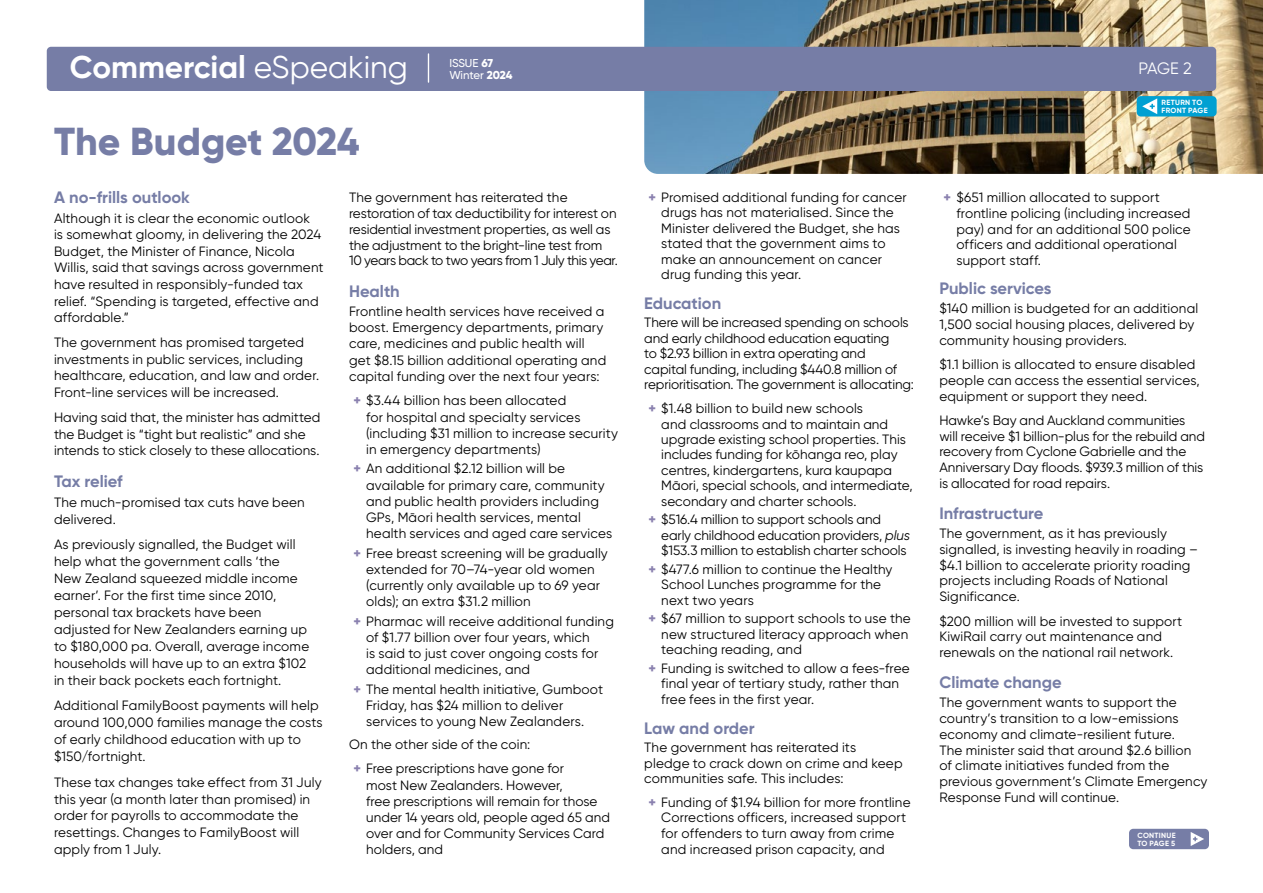
<style>
.page{position:relative;width:1263px;height:893px;background:#fff}
.page>*{position:absolute;margin:0;border:0;box-sizing:border-box;transform-origin:0 0}
.t1{font:800 39px "Gilroy";color:#767da6}
.t2{font:700 31.5px "Gilroy";color:#fff}
.t3{font:700 16.5px "Gilroy";color:#767da6}
.t4{font:16.5px "Gilroy";color:#fff}
.t5{font:13.5px/15.8px "Gilroy";letter-spacing:.01em;color:#000}
.t6{font:13.5px/15.8px "Gilroy";letter-spacing:-.01em;color:#000}
.t7{font:500 11.4px/12.5px "Gilroy";color:#fff}
.t8{font:700 7.5px/7.5px "Gilroy";letter-spacing:.035em;color:#fff}
.s1{font-weight:400}
.s2{font-weight:800}
.s3{font-weight:800;color:#8a81af}
.s4{font-style:italic}
</style>
<div class="page">
<img style="left:644px;top:0;width:619px;height:174px">
<div style="left:47px;top:47px;width:1169px;height:44px;background:#767da6;border-radius:4px"></div>
<svg style="left:428px;top:54px;width:1px;height:28px"></svg>
<div style="left:1137px;top:96px;width:79px;height:21px;background:#00a0d2;border-radius:4px"></div>
<svg style="left:1142px;top:98px;width:15px;height:16px"></svg>
<div style="left:1129px;top:829px;width:80px;height:20px;background:#767da6;border-radius:4px"></div>
<svg style="left:1191px;top:832px;width:13px;height:14px"></svg>
<h2 class="t2" style="left:70px;top:48px;width:340px">Commercial <span class="s1">eSpeaking</span></h2>
<p class="t4" style="left:1138px;top:58px;width:55px">PAGE 2</p>
<p class="t7" style="left:449px;top:56px;width:65px">ISSUE <span class="s2">67<br></span>Winter <span class="s2">2024</span></p>
<h1 class="t1" style="left:54px;top:116px;width:307px">The Budget 2024</h1>
<p class="t3" style="left:54px;top:187px;width:137px">A no-frills outlook</p>
<p class="t5" style="left:54px;top:209px;width:271px;line-height:16.6px">Although it is clear the economic outlook<br>is somewhat gloomy, in delivering the 2024<br>Budget, the Minister of Finance, Nicola Willis, said that savings across government have resulted in responsibly-funded tax relief. “Spending is targeted, effective and affordable.”</p>
<p class="t5" style="left:54px;top:334px;width:267px;line-height:16.6px">The government has promised targeted investments in public services, including healthcare, education, and law and order.<br>Front-line services will be increased.</p>
<p class="t5" style="left:54px;top:409px;width:268px;line-height:16.6px">Having said that, the minister has admitted the Budget is “tight but realistic” and she intends to stick closely to these allocations.</p>
<p class="t3" style="left:54px;top:470px;width:70px">Tax relief</p>
<p class="t5" style="left:54px;top:493px;width:252px;line-height:17px">The much-promised tax cuts have been delivered.</p>
<p class="t5" style="left:54px;top:536px;width:257px;line-height:17px">As previously signalled, the Budget will help what the government calls ‘the New Zealand squeezed middle income earner’. For the first time since 2010, personal tax brackets have been adjusted for New Zealanders earning up to $180,000 pa. Overall, average income households will have up to an extra $102 in their back pockets each fortnight.</p>
<p class="t5" style="left:54px;top:697px;width:270px;line-height:17px">Additional FamilyBoost payments will help around 100,000 families manage the costs of early childhood education with up to $150/fortnight.</p>
<p class="t5" style="left:54px;top:773px;width:269px;line-height:17px">These tax changes take effect from 31 July this year (a month later than promised) in order for payrolls to accommodate the resettings. Changes to FamilyBoost will apply from 1 July.</p>
<p class="t6" style="left:349px;top:189px;width:270px">The government has reiterated the restoration of tax deductibility for interest on residential investment properties, as well as the adjustment to the bright-line test from 10 years back to two years from 1 July this year.</p>
<p class="t3" style="left:349px;top:280px;width:52px">Health</p>
<p class="t5" style="left:349px;top:303px;width:259px;line-height:16.2px">Frontline health services have received a boost. Emergency departments, primary care, medicines and public health will get $8.15 billion additional operating and capital funding over the next four years:</p>
<p class="t5" style="left:366px;top:392px;width:253px;line-height:16.2px;text-indent:-13px"><span class="s3">+</span> $3.44 billion has been allocated<br>for hospital and specialty services (including $31 million to increase security in emergency departments)</p>
<p class="t5" style="left:366px;top:460px;width:248px;line-height:16.2px;text-indent:-13px"><span class="s3">+</span> An additional $2.12 billion will be available for primary care, community and public health providers including GPs, Māori health services, mental health services and aged care services</p>
<p class="t5" style="left:366px;top:545px;width:243px;line-height:16.2px;text-indent:-13px"><span class="s3">+</span> Free breast screening will be gradually extended for 70–74-year old women (currently only available up to 69 year olds); an extra $31.2 million</p>
<p class="t5" style="left:366px;top:613px;width:249px;line-height:16.2px;text-indent:-13px"><span class="s3">+</span> Pharmac will receive additional funding of $1.77 billion over four years, which<br>is said to just cover ongoing costs for additional medicines, and</p>
<p class="t5" style="left:366px;top:681px;width:238px;line-height:16.2px;text-indent:-13px"><span class="s3">+</span> The mental health initiative, Gumboot<br>Friday, has $24 million to deliver services to young New Zealanders.</p>
<p class="t5" style="left:353px;top:731px;width:212px;line-height:24.8px;text-indent:-4px">On the other side of the coin:<br><span class="s3">+</span> Free prescriptions have gone for</p>
<p class="t5" style="left:366px;top:776px;width:245px;line-height:16.2px">most New Zealanders. However,<br>free prescriptions will remain for those under 14 years old, people aged 65 and over and for Community Services Card holders, and</p>
<p class="t8" style="left:1161px;top:99px;width:48px">RETURN TO<br>FRONT PAGE</p>
<p class="t5" style="left:661px;top:189px;width:247px;text-indent:-13px"><span class="s3">+</span> Promised additional funding for cancer drugs has not materialised. Since the Minister delivered the Budget, she has stated that the government aims to make an announcement on cancer drug funding this year.</p>
<p class="t3" style="left:644px;top:293px;width:79px">Education</p>
<p class="t6" style="left:644px;top:315px;width:271px">There will be increased spending on schools and early childhood education equating<br>to $2.93 billion in extra operating and<br>capital funding, including $440.8 million of reprioritisation. The government is allocating:</p>
<p class="t5" style="left:661px;top:400px;width:253px;text-indent:-13px"><span class="s3">+</span> $1.48 billion to build new schools<br>and classrooms and to maintain and upgrade existing school properties. This includes funding for kōhanga reo, play centres, kindergartens, kura kaupapa Māori, special schools, and intermediate, secondary and charter schools.</p>
<p class="t5" style="left:661px;top:512px;width:250px;text-indent:-13px"><span class="s3">+</span> $516.4 million to support schools and early childhood education providers, <span class="s4">plus </span>$153.3 million to establish charter schools</p>
<p class="t5" style="left:661px;top:561px;width:233px;text-indent:-13px"><span class="s3">+</span> $477.6 million to continue the Healthy<br>School Lunches programme for the next two years</p>
<p class="t5" style="left:661px;top:611px;width:251px;text-indent:-13px"><span class="s3">+</span> $67 million to support schools to use the new structured literacy approach when teaching reading, and</p>
<p class="t5" style="left:661px;top:660px;width:250px;text-indent:-13px"><span class="s3">+</span> Funding is switched to allow a fees-free final year of tertiary study, rather than free fees in the first year.</p>
<p class="t3" style="left:644px;top:717px;width:112px">Law and order</p>
<p class="t5" style="left:644px;top:740px;width:260px">The government has reiterated its pledge to crack down on crime and keep communities safe. This includes:</p>
<p class="t5" style="left:661px;top:794px;width:251px;text-indent:-13px"><span class="s3">+</span> Funding of $1.94 billion for more frontline Corrections officers, increased support for offenders to turn away from crime and increased prison capacity, and</p>
<p class="t5" style="left:956px;top:189px;width:236px;text-indent:-13px"><span class="s3">+</span> $651 million allocated to support frontline policing (including increased pay) and for an additional 500 police officers and additional operational support staff.</p>
<p class="t3" style="left:939px;top:278px;width:114px">Public services</p>
<p class="t5" style="left:939px;top:301px;width:260px">$140 million is budgeted for an additional<br>1,500 social housing places, delivered by community housing providers.</p>
<p class="t5" style="left:939px;top:356px;width:262px">$1.1 billion is allocated to ensure disabled people can access the essential services, equipment or support they need.</p>
<p class="t5" style="left:939px;top:412px;width:267px">Hawke’s Bay and Auckland communities will receive $1 billion-plus for the rebuild and recovery from Cyclone Gabrielle and the Anniversary Day floods. $939.3 million of this is allocated for road repairs.</p>
<p class="t3" style="left:939px;top:503px;width:106px">Infrastructure</p>
<p class="t5" style="left:939px;top:525px;width:260px">The government, as it has previously signalled, is investing heavily in roading – $4.1 billion to accelerate priority roading projects including Roads of National Significance.</p>
<p class="t5" style="left:939px;top:613px;width:244px">$200 million will be invested to support<br>KiwiRail carry out maintenance and renewals on the national rail network.</p>
<p class="t3" style="left:939px;top:672px;width:124px">Climate change</p>
<p class="t5" style="left:939px;top:695px;width:270px">The government wants to support the country’s transition to a low-emissions economy and climate-resilient future.<br>The minister said that around $2.6 billion<br>of climate initiatives funded from the previous government’s Climate Emergency Response Fund will continue.</p>
<p class="t8" style="left:1137px;top:832px;width:40px">CONTINUE<br>TO PAGE 5</p>
</div>
